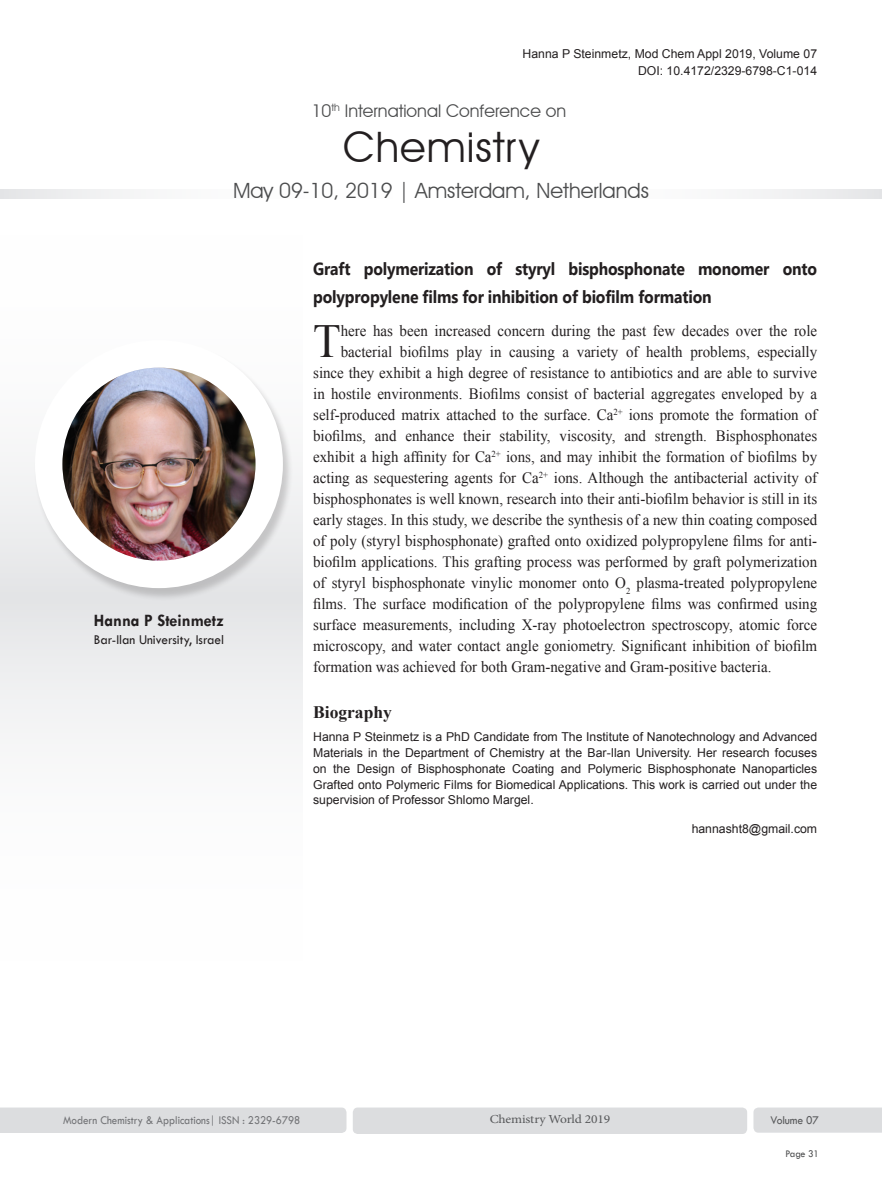
<style>
.page{position:relative;width:882px;height:1197px;background:#fff}
.page>*{position:absolute;margin:0;border:0;box-sizing:border-box;transform-origin:0 0}
.Bio_Heading{font:47.43px "Times New Roman";color:#231f20;scale:.95 1}
.t1{font:42px "Avant Garde IT Cby BT";letter-spacing:.025em;color:#231f20}
.t2{font:21px "Avant Garde IT Cby BT";color:#4b4c4d}
.Bio_Heading-2{font:700 17.5px/28px "Microsoft Tai Le";letter-spacing:-.01em;color:#231f20;scale:.9 1}
.t3{font:17.5px "Avant Garde IT Cby BT";color:#4b4c4d}
.Name{font:700 17.5px "Tw Cen";color:#231f20;scale:.95 1}
.Bio_Heading-3{font:700 17.5px "Times New Roman";color:#231f20}
.Bio_Heading-4{font:15.75px "Times New Roman";color:#231f20;scale:.95 1}
.Name-2{font:14px "Tw Cen";color:#231f20;scale:.95 1}
.Biography{font:12.25px/15.8px "Arial";color:#231f20;text-align:justify}
.t4{font:12.25px "Tw Cen";color:#717275;scale:.9 1}
.t5{font:12.25px "Minion Pro";letter-spacing:-.01em;color:#57585a;scale:1.1 1}
.t6{font:12.25px "Tw Cen";letter-spacing:-.01em;color:#57585a;scale:.95 1}
.t7{font:10.5px "Tw Cen";letter-spacing:-.02em;color:#4b4c4d;scale:.95 1}
</style>
<div class="page">
<svg style="left:0;top:189px;width:882px;height:9px"></svg>
<div style="left:0;top:597px;width:302px;height:393px;background:linear-gradient(to bottom,#e9eaeb,#fff)"></div>
<div style="left:0;top:205px;width:302px;height:392px;background:linear-gradient(to bottom,#fff,#e9eaeb)"></div>
<div style="left:0;top:1108px;width:346px;height:25px;background:#dcdddf"></div>
<div style="left:353px;top:1108px;width:394px;height:26px;background:#dcdddf;border-radius:5px"></div>
<div style="left:753px;top:1108px;width:129px;height:25px;background:#dcdddf"></div>
<div style="left:34px;top:341px;width:260px;height:260px;background:#231f20;opacity:.2"></div>
<div style="left:35px;top:340px;width:248px;height:248px;background:#fff;border-radius:50%"></div>
<img style="left:62px;top:368px;width:194px;height:193px;border-radius:97px">
<p class="Biography" style="left:523px;top:46px;width:296px">Hanna P Steinmetz, Mod Chem Appl 2019, Volume 07</p>
<p class="Biography" style="left:638px;top:63px;width:181px">DOI: 10.4172/2329-6798-C1-014</p>
<p class="t3" style="left:312px;top:100px;width:256px">10<sup>th</sup> International Conference on</p>
<h2 class="t1" style="left:343px;top:122px;width:197px">Chemistry</h2>
<h3 class="t2" style="left:233px;top:178px;width:417px">May 09-10, 2019 | Amsterdam, Netherlands</h3>
<p class="Name" style="left:94px;top:610px;width:139px">Hanna P Steinmetz</p>
<p class="Name-2" style="left:94px;top:631px;width:139px">Bar-Ilan University, Israel</p>
<p class="Bio_Heading-2" style="left:313px;top:256px;width:561px">Graft polymerization of styryl bisphosphonate monomer onto polypropylene films for inhibition of biofilm formation</p>
<p class="Bio_Heading" style="left:313px;top:310px;width:31px">T</p>
<p class="Bio_Heading-4" style="left:341px;top:321px;width:503px">here has been increased concern during the past few decades over the role</p>
<p class="Bio_Heading-4" style="left:341px;top:342px;width:503px">bacterial biofilms play in causing a variety of health problems, especially</p>
<p class="Bio_Heading-4" style="left:313px;top:363px;width:532px">since they exhibit a high degree of resistance to antibiotics and are able to survive</p>
<p class="Bio_Heading-4" style="left:313px;top:384px;width:532px">in hostile environments. Biofilms consist of bacterial aggregates enveloped by a</p>
<p class="Bio_Heading-4" style="left:313px;top:405px;width:532px">self-produced matrix attached to the surface. Ca<sup>2+</sup> ions promote the formation of</p>
<p class="Bio_Heading-4" style="left:313px;top:426px;width:532px">biofilms, and enhance their stability, viscosity, and strength. Bisphosphonates</p>
<p class="Bio_Heading-4" style="left:313px;top:447px;width:532px">exhibit a high affinity for Ca<sup>2+</sup> ions, and may inhibit the formation of biofilms by</p>
<p class="Bio_Heading-4" style="left:313px;top:468px;width:532px">acting as sequestering agents for Ca<sup>2+</sup> ions. Although the antibacterial activity of</p>
<p class="Bio_Heading-4" style="left:313px;top:489px;width:532px">bisphosphonates is well known, research into their anti-biofilm behavior is still in its</p>
<p class="Bio_Heading-4" style="left:313px;top:510px;width:532px">early stages. In this study, we describe the synthesis of a new thin coating composed</p>
<p class="Bio_Heading-4" style="left:313px;top:531px;width:532px">of poly (styryl bisphosphonate) grafted onto oxidized polypropylene films for anti-</p>
<p class="Bio_Heading-4" style="left:313px;top:552px;width:532px">biofilm applications. This grafting process was performed by graft polymerization</p>
<p class="Bio_Heading-4" style="left:313px;top:573px;width:532px">of styryl bisphosphonate vinylic monomer onto O<sub>2</sub> plasma-treated polypropylene</p>
<p class="Bio_Heading-4" style="left:313px;top:594px;width:532px">films. The surface modification of the polypropylene films was confirmed using</p>
<p class="Bio_Heading-4" style="left:313px;top:615px;width:532px">surface measurements, including X-ray photoelectron spectroscopy, atomic force</p>
<p class="Bio_Heading-4" style="left:313px;top:636px;width:532px">microscopy, and water contact angle goniometry. Significant inhibition of biofilm</p>
<p class="Bio_Heading-4" style="left:313px;top:657px;width:484px">formation was achieved for both Gram-negative and Gram-positive bacteria.</p>
<p class="Bio_Heading-3" style="left:313px;top:700px;width:80px">Biography</p>
<p class="Biography" style="left:313px;top:729px;width:505px">Hanna P Steinmetz is a PhD Candidate from The Institute of Nanotechnology and Advanced Materials in the Department of Chemistry at the Bar-Ilan University. Her research focuses on the Design of Bisphosphonate Coating and Polymeric Bisphosphonate Nanoparticles Grafted onto Polymeric Films for Biomedical Applications. This work is carried out under the supervision of Professor Shlomo Margel.</p>
<p class="Biography" style="left:692px;top:821px;width:127px">hannasht8@gmail.com</p>
<p class="t4" style="left:63px;top:1113px;width:265px">Modern Chemistry &amp; Applications| ISSN : 2329-6798</p>
<p class="t5" style="left:490px;top:1111px;width:111px">Chemistry World 2019</p>
<p class="t6" style="left:771px;top:1113px;width:53px">Volume 07</p>
<p class="t7" style="left:786px;top:1147px;width:37px">Page 31</p>
</div>
